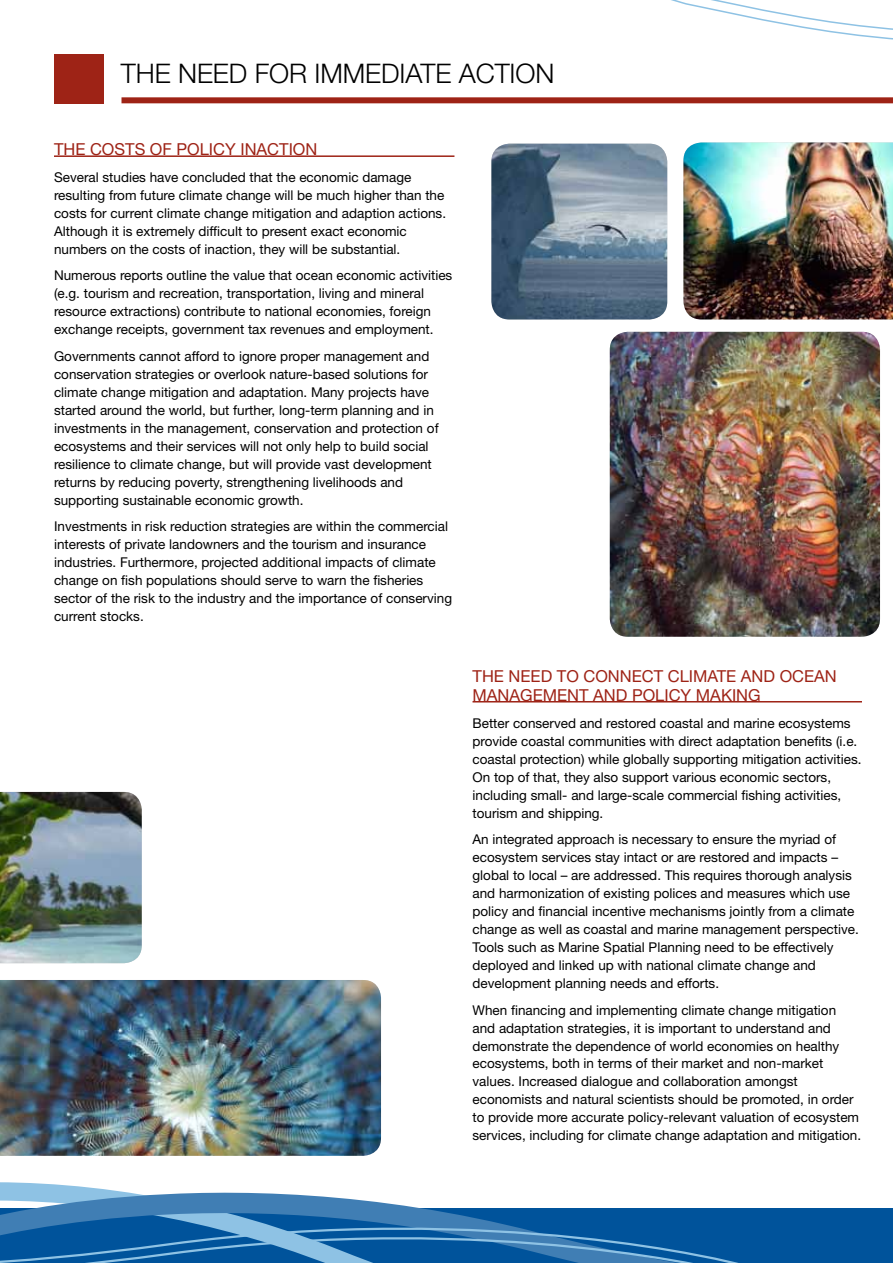
<style>
.page{position:relative;width:893px;height:1263px;background:#fff}
.page>*{position:absolute;margin:0;border:0;box-sizing:border-box;transform-origin:0 0}
.t1{font:300 27px "Helvetica Neue LT Std";letter-spacing:-.005em;color:#000}
.t2{font:16.5px/19.5px "Helvetica Neue LT Std";color:#9e2316}
.t3{font:13.5px/18px "Helvetica Neue LT Std";color:#000}
</style>
<div class="page">
<div style="left:741px;top:1208px;width:152px;height:55px;background:#00539b"></div>
<div style="left:778px;top:1209px;width:115px;height:54px;background:#00539b"></div>
<svg style="left:671px;top:0;width:222px;height:40px"></svg>
<svg style="left:0;top:1182px;width:741px;height:81px"></svg>
<div style="left:122px;top:97px;width:771px;height:6px;background:#9e2316"></div>
<div style="left:54px;top:54px;width:49px;height:49px;background:#9e2316"></div>
<img style="left:683px;top:142px;width:210px;height:177px">
<img style="left:491px;top:144px;width:176px;height:175px">
<img style="left:610px;top:332px;width:270px;height:305px">
<hr style="left:54px;top:155px;width:400px;height:2px;background:#9e2316">
<hr style="left:472px;top:701px;width:390px;height:1px;background:#9e2316">
<img style="left:0;top:792px;width:142px;height:171px">
<img style="left:0;top:980px;width:381px;height:176px">
<h1 class="t1" style="left:121px;top:56px;width:93px">THE NEED</h1>
<h1 class="t1" style="left:255px;top:56px;width:83px">FOR IMMEDIATE</h1>
<h1 class="t1" style="left:459px;top:56px;width:34px">ACTION</h1>
<p class="t2" style="left:54px;top:140px;width:265px">THE COSTS OF POLICY INACTION</p>
<p class="t3" style="left:54px;top:168px;width:394px">Several studies have concluded that the economic damage resulting from future climate change will be much higher than the costs for current climate change mitigation and adaption actions.<br>Although it is extremely difficult to present exact economic numbers on the costs of inaction, they will be substantial.</p>
<p class="t3" style="left:54px;top:266px;width:400px">Numerous reports outline the value that ocean economic activities (e.g. tourism and recreation, transportation, living and mineral resource extractions) contribute to national economies, foreign exchange receipts, government tax revenues and employment.</p>
<p class="t3" style="left:54px;top:347px;width:386px">Governments cannot afford to ignore proper management and conservation strategies or overlook nature-based solutions for climate change mitigation and adaptation. Many projects have started around the world, but further, long-term planning and in investments in the management, conservation and protection of ecosystems and their services will not only help to build social resilience to climate change, but will provide vast development returns by reducing poverty, strengthening livelihoods and supporting sustainable economic growth.</p>
<p class="t3" style="left:54px;top:517px;width:400px">Investments in risk reduction strategies are within the commercial interests of private landowners and the tourism and insurance industries. Furthermore, projected additional impacts of climate change on fish populations should serve to warn the fisheries sector of the risk to the industry and the importance of conserving current stocks.</p>
<p class="t2" style="left:472px;top:666px;width:366px">THE NEED TO CONNECT CLIMATE AND OCEAN<br>MANAGEMENT AND POLICY MAKING</p>
<p class="t3" style="left:472px;top:713px;width:391px">Better conserved and restored coastal and marine ecosystems provide coastal communities with direct adaptation benefits (i.e. coastal protection) while globally supporting mitigation activities.<br>On top of that, they also support various economic sectors, including small- and large-scale commercial fishing activities, tourism and shipping.</p>
<p class="t3" style="left:472px;top:830px;width:388px">An integrated approach is necessary to ensure the myriad of ecosystem services stay intact or are restored and impacts – global to local – are addressed. This requires thorough analysis and harmonization of existing polices and measures which use policy and financial incentive mechanisms jointly from a climate change as well as coastal and marine management perspective.<br>Tools such as Marine Spatial Planning need to be effectively deployed and linked up with national climate change and development planning needs and efforts.</p>
<p class="t3" style="left:472px;top:1000px;width:390px">When financing and implementing climate change mitigation and adaptation strategies, it is important to understand and demonstrate the dependence of world economies on healthy ecosystems, both in terms of their market and non-market values. Increased dialogue and collaboration amongst economists and natural scientists should be promoted, in order to provide more accurate policy-relevant valuation of ecosystem services, including for climate change adaptation and mitigation.</p>
</div>
